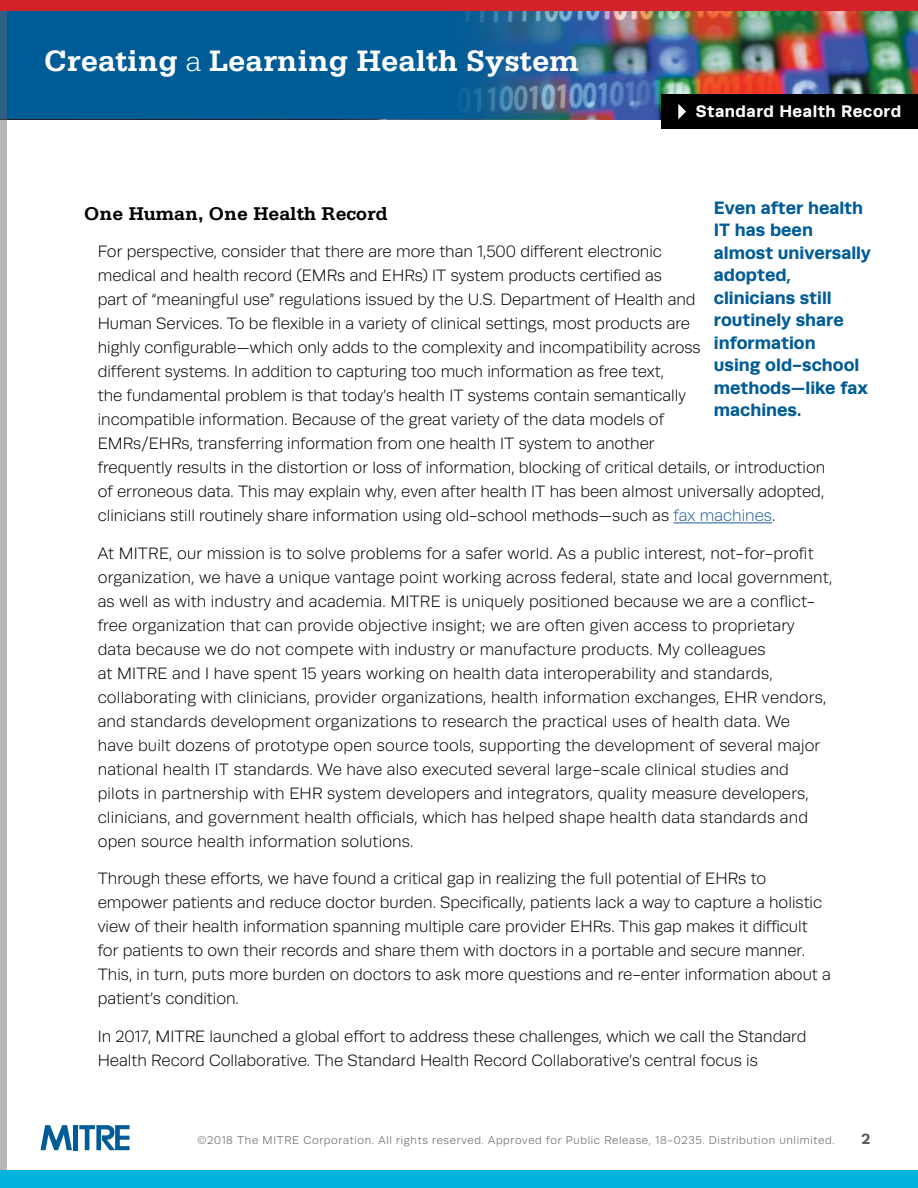
<style>
.page{position:relative;width:918px;height:1188px;background:#fff}
.page>*{position:absolute;margin:0;border:0;box-sizing:border-box;transform-origin:0 0}
.t1{font:700 31.2px "Serifa Std";color:#fff}
.t2{font:700 19.5px "Serifa Std";color:#000}
.t3{font:700 18px/22.5px "Runda";color:#005c96}
.t4{font:700 16.8px "Runda";letter-spacing:.03em;color:#fff}
.t5{font:300 16.5px/24px "Runda";color:#000}
.t6{font:700 15px "Runda";color:#58595b}
.t7{font:300 11.25px "Runda";letter-spacing:.06em;color:#58595b}
.s1{font-weight:300}
.s2{color:#215e9e}
</style>
<div class="page">
<img style="left:6px;top:11px;width:912px;height:109px">
<svg style="left:6px;top:11px;width:606px;height:108px;background:#0c5f96"></svg>
<svg style="left:40px;top:1125px;width:32px;height:25px"></svg>
<div style="left:73px;top:1125px;width:5px;height:25px;background:#005c96"></div>
<svg style="left:79px;top:1125px;width:51px;height:25px"></svg>
<div style="left:0;top:1170px;width:918px;height:18px;background:#00b3dc"></div>
<svg style="left:0;top:11px;width:6px;height:1159px;background:#a7adb3"></svg>
<div style="left:662px;top:94px;width:256px;height:35px;background:#000"></div>
<svg style="left:678px;top:104px;width:8px;height:15px"></svg>
<div style="left:0;top:0;width:918px;height:11px;background:#d2232a"></div>
<hr style="left:673px;top:522px;width:99px;height:1px;background:#215e9e">
<h1 class="t1" style="left:44px;top:42px;width:536px">Creating <span class="s1">a</span> Learning Health System</h1>
<p class="t4" style="left:696px;top:101px;width:207px">Standard Health Record</p>
<p class="t3" style="left:714px;top:196px;width:158px">Even after health<br>IT has been almost universally adopted, clinicians still routinely share information<br>using old-school methods—like fax machines.</p>
<p class="t2" style="left:84px;top:202px;width:305px">One Human, One Health Record</p>
<p class="t5" style="left:98px;top:240px;width:729px">For perspective, consider that there are more than 1,500 different electronic<br>medical and health record (EMRs and EHRs) IT system products certified as<br>part of “meaningful use” regulations issued by the U.S. Department of Health and<br>Human Services. To be flexible in a variety of clinical settings, most products are<br>highly configurable—which only adds to the complexity and incompatibility across<br>different systems. In addition to capturing too much information as free text,<br>the fundamental problem is that today’s health IT systems contain semantically<br>incompatible information. Because of the great variety of the data models of<br>EMRs/EHRs, transferring information from one health IT system to another<br>frequently results in the distortion or loss of information, blocking of critical details, or introduction of erroneous data. This may explain why, even after health IT has been almost universally adopted, clinicians still routinely share information using old-school methods—such as <span class="s2">fax machines</span>.</p>
<p class="t5" style="left:98px;top:541px;width:736px">At MITRE, our mission is to solve problems for a safer world. As a public interest, not-for-profit organization, we have a unique vantage point working across federal, state and local government, as well as with industry and academia. MITRE is uniquely positioned because we are a conflict&shy;free organization that can provide objective insight; we are often given access to proprietary data because we do not compete with industry or manufacture products. My colleagues<br>at MITRE and I have spent 15 years working on health data interoperability and standards, collaborating with clinicians, provider organizations, health information exchanges, EHR vendors, and standards development organizations to research the practical uses of health data. We<br>have built dozens of prototype open source tools, supporting the development of several major national health IT standards. We have also executed several large-scale clinical studies and pilots in partnership with EHR system developers and integrators, quality measure developers, clinicians, and government health officials, which has helped shape health data standards and open source health information solutions.</p>
<p class="t5" style="left:98px;top:867px;width:735px">Through these efforts, we have found a critical gap in realizing the full potential of EHRs to empower patients and reduce doctor burden. Specifically, patients lack a way to capture a holistic view of their health information spanning multiple care provider EHRs. This gap makes it difficult for patients to own their records and share them with doctors in a portable and secure manner.<br>This, in turn, puts more burden on doctors to ask more questions and re-enter information about a patient’s condition.</p>
<p class="t5" style="left:98px;top:1025px;width:710px">In 2017, MITRE launched a global effort to address these challenges, which we call the Standard<br>Health Record Collaborative. The Standard Health Record Collaborative’s central focus is</p>
<p class="t7" style="left:197px;top:1134px;width:639px">©2018 The MITRE Corporation. All rights reserved. Approved for Public Release, 18-0235. Distribution unlimited.</p>
<p class="t6" style="left:862px;top:1130px;width:10px">2</p>
</div>
